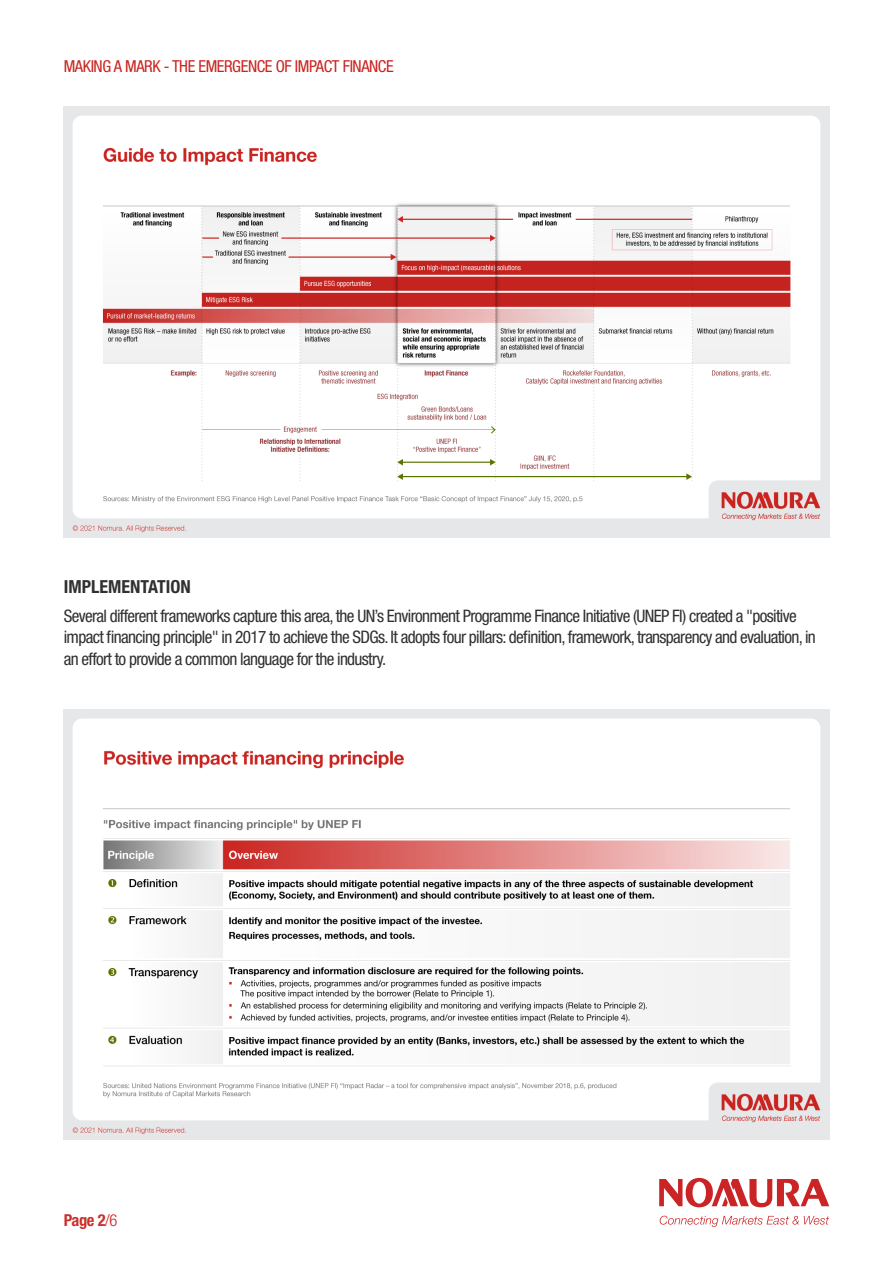
<style>
.page{position:relative;width:893px;height:1263px;background:#fff}
.page>*{position:absolute;margin:0;border:0;box-sizing:border-box;transform-origin:0 0}
.t1{font:700 condensed 18px "Helvetica Neue LT Std";color:#312f30}
.t2{font:condensed 17.25px/21.3px "Helvetica Neue LT Std";letter-spacing:-.04em;color:#312f30}
.t3{font:condensed 16.5px "Helvetica Neue LT Std";letter-spacing:-.025em;color:#ca2420}
.t4{font:700 condensed 16.5px "Helvetica Neue LT Std";color:#cd2f2b}
.s1{font-weight:300;color:#ca2420}
</style>
<div class="page">
<svg style="left:659px;top:1178px;width:170px;height:30px"></svg>
<svg style="left:660px;top:1216px;width:169px;height:11px"></svg>
<img style="left:64px;top:106px;width:765px;height:431px">
<img style="left:64px;top:709px;width:765px;height:431px">
<p class="t3" style="left:64px;top:57px;width:331px">MAKING A MARK - THE EMERGENCE OF IMPACT FINANCE</p>
<p class="t1" style="left:64px;top:576px;width:128px">IMPLEMENTATION</p>
<p class="t2" style="left:64px;top:605px;width:754px">Several different frameworks capture this area, the UN’s Environment Programme Finance Initiative (UNEP FI) created a "positive impact financing principle" in 2017 to achieve the SDGs. It adopts four pillars: definition, framework, transparency and evaluation, in an effort to provide a common language for the industry.</p>
<p class="t4" style="left:64px;top:1210px;width:55px">Page 2<span class="s1">/6</span></p>
</div>
